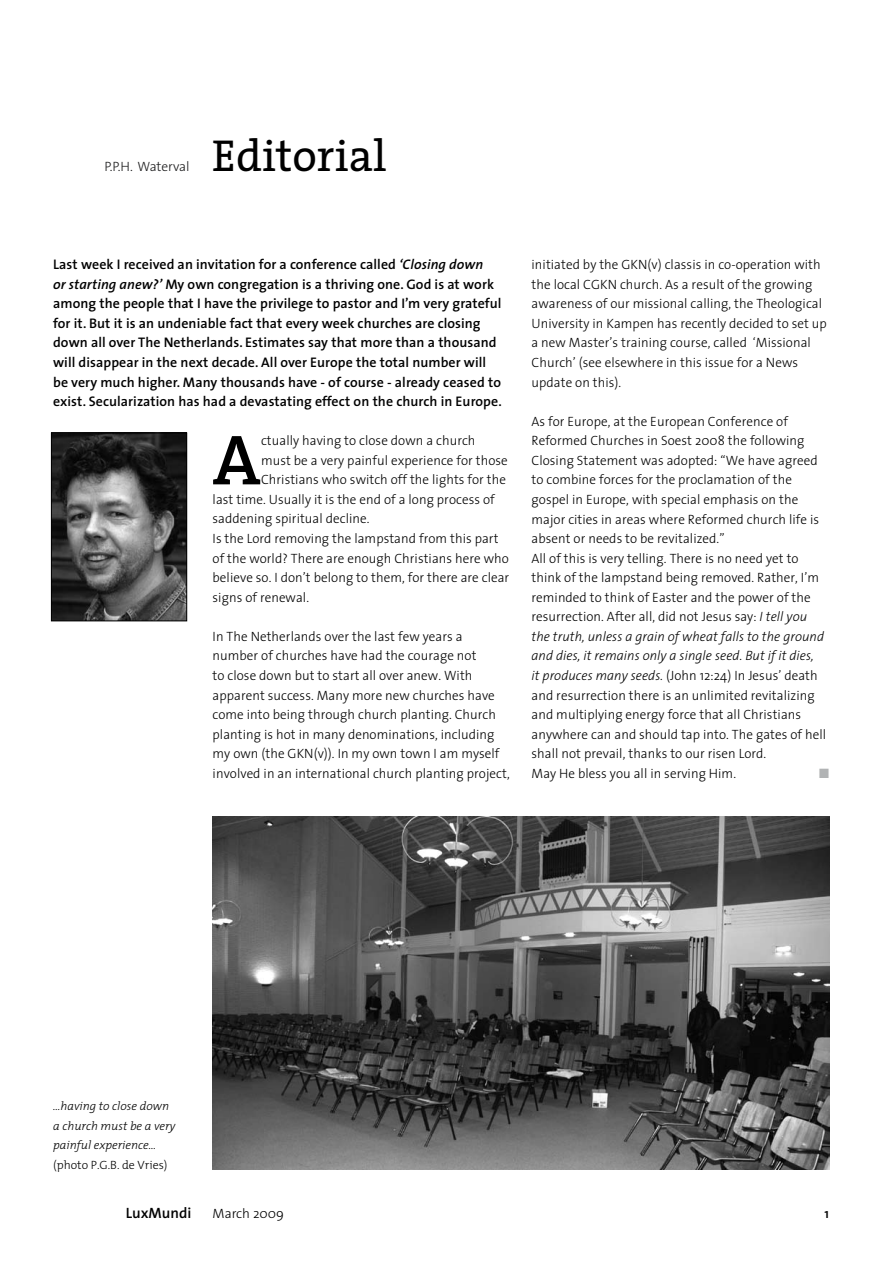
<style>
.page{position:relative;width:893px;height:1263px;background:#fff}
.page>*{position:absolute;margin:0;border:0;box-sizing:border-box;transform-origin:0 0}
.t1{font:600 71.4px "The Serif";color:#000}
.t2{font:45px "The Serif";color:#000}
.t3{font:600 15px "The Sans";color:#000}
.t4{font:600 13.95px/19.5px "The Sans";letter-spacing:.005em;color:#000}
.t5{font:300 13.5px/19.5px "The Sans";letter-spacing:.005em;color:#000}
.t6{font:300 13.5px "The Sans";color:#1c1c1d}
.t7{font:600 13.5px "The Sans";color:#000}
.t8{font:13.5px "Zapf Dingbats ITC";color:#b1b3b4}
.t9{font:italic 300 12px/19.5px "The Mix";color:#000}
.t10{font:300 12px "The Mix";color:#000}
.s1{font-style:italic}
</style>
<div class="page">
<img style="left:53px;top:435px;width:132px;height:184px">
<div style="left:51px;top:433px;width:136px;height:188px;border:1px solid #000"></div>
<img style="left:213px;top:817px;width:616px;height:352px">
<p class="t6" style="left:104px;top:156px;width:87px">P.P.H. Waterval</p>
<h2 class="t2" style="left:212px;top:119px;width:176px">Editorial</h2>
<p class="t4" style="left:53px;top:254px;width:450px">Last week I received an invitation for a conference called <span class="s1">‘Closing down<br>or starting anew?’</span> My own congregation is a thriving one. God is at work among the people that I have the privilege to pastor and I’m very grateful for it. But it is an undeniable fact that every week churches are closing down all over The Netherlands. Estimates say that more than a thousand will disappear in the next decade. All over Europe the total number will be very much higher. Many thousands have - of course - already ceased to exist. Secularization has had a devastating effect on the church in Europe.</p>
<p class="t5" style="left:531px;top:254px;width:297px">initiated by the GKN(v) classis in co-operation with the local CGKN church. As a result of the growing awareness of our missional calling, the Theological University in Kampen has recently decided to set up a new Master’s training course, called ‘Missional Church’ (see elsewhere in this issue for a News update on this).</p>
<p class="t5" style="left:531px;top:411px;width:296px">As for Europe, at the European Conference of Reformed Churches in Soest 2008 the following Closing Statement was adopted: “We have agreed to combine forces for the proclamation of the gospel in Europe, with special emphasis on the major cities in areas where Reformed church life is absent or needs to be revitalized.”<br>All of this is very telling. There is no need yet to think of the lampstand being removed. Rather, I’m reminded to think of Easter and the power of the resurrection. After all, did not Jesus say: <span class="s1">I tell you the truth, unless a grain of wheat falls to the ground and dies, it remains only a single seed. But if it dies,<br>it produces many seeds.</span> (John 12:24) In Jesus’ death and resurrection there is an unlimited revitalizing and multiplying energy force that all Christians anywhere can and should tap into. The gates of hell shall not prevail, thanks to our risen Lord.<br>May He bless you all in serving Him.</p>
<h1 class="t1" style="left:213px;top:401px;width:50px">A</h1>
<p class="t5" style="left:261px;top:430px;width:216px">ctually having to close down a church</p>
<p class="t5" style="left:261px;top:450px;width:248px">must be a very painful experience for those</p>
<p class="t5" style="left:261px;top:470px;width:246px">Christians who switch off the lights for the</p>
<p class="t5" style="left:213px;top:489px;width:284px">last time. Usually it is the end of a long process of</p>
<p class="t5" style="left:213px;top:509px;width:158px">saddening spiritual decline.</p>
<p class="t5" style="left:213px;top:528px;width:287px">Is the Lord removing the lampstand from this part</p>
<p class="t5" style="left:213px;top:548px;width:298px">of the world? There are enough Christians here who</p>
<p class="t5" style="left:213px;top:567px;width:298px">believe so. I don’t belong to them, for there are clear</p>
<p class="t5" style="left:213px;top:587px;width:98px">signs of renewal.</p>
<p class="t5" style="left:213px;top:626px;width:299px">In The Netherlands over the last few years a number of churches have had the courage not<br>to close down but to start all over anew. With apparent success. Many more new churches have come into being through church planting. Church planting is hot in many denominations, including my own (the GKN(v)). In my own town I am myself involved in an international church planting project,</p>
<p class="t8" style="left:819px;top:767px;width:11px">■</p>
<p class="t9" style="left:53px;top:1096px;width:124px">…having to close down a church must be a very painful experience…</p>
<p class="t10" style="left:53px;top:1155px;width:116px">(photo P.G.B. de Vries)</p>
<p class="t3" style="left:126px;top:1200px;width:67px">LuxMundi</p>
<p class="t5" style="left:213px;top:1203px;width:73px">March 2009</p>
<p class="t7" style="left:825px;top:1202px;width:6px">1</p>
</div>
